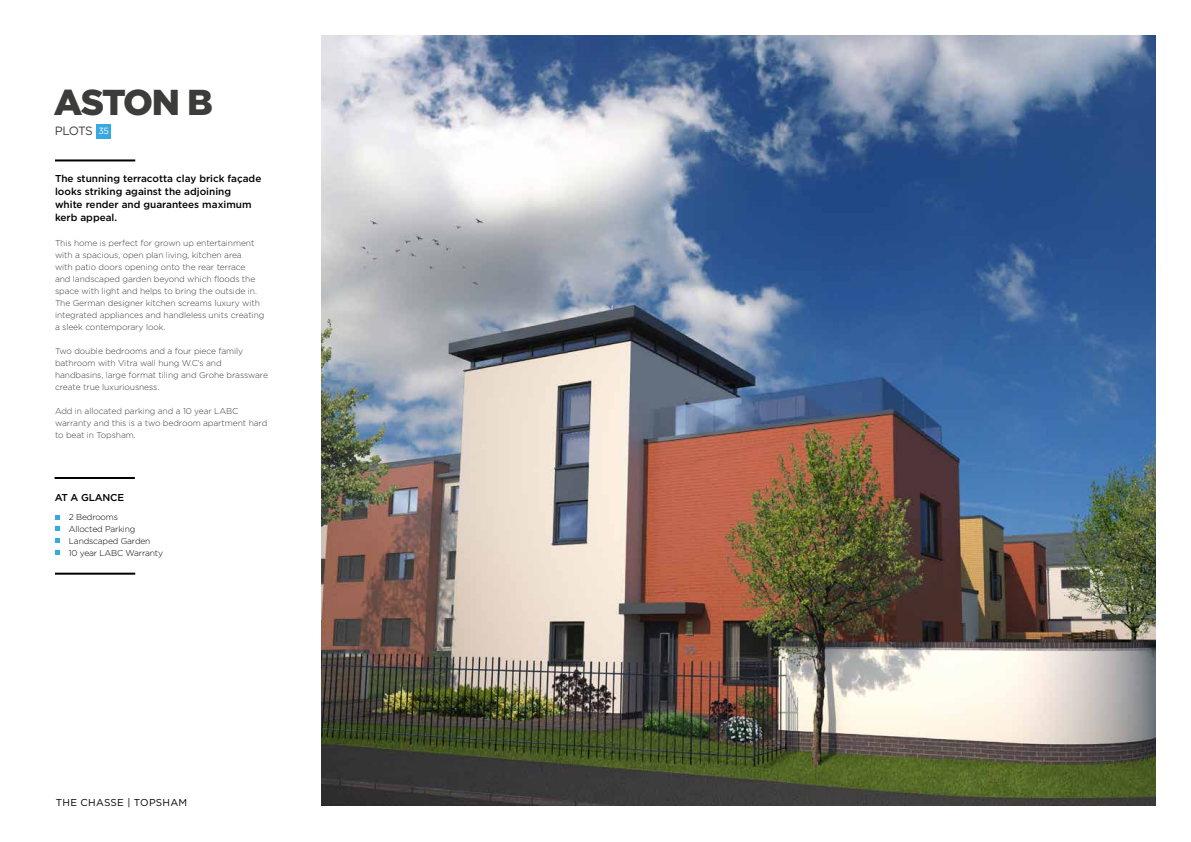
<style>
.page{position:relative;width:1191px;height:842px;background:#fff}
.page>*{position:absolute;margin:0;border:0;box-sizing:border-box;transform-origin:0 0}
.t1{font:900 36px "Gotham HTF";letter-spacing:-.055em;color:#3c3c3b}
.t2{font:12px "Gotham HTF";letter-spacing:-.07em;color:#3c3c3b}
.t3{font:500 10px/13px "Gotham HTF";color:#000}
.t4{font:10px "Gotham HTF";letter-spacing:.025em;color:#000}
.t5{font:500 10px "Gotham HTF";letter-spacing:-.02em;color:#000}
.t6{font:300 8.5px/12px "Gotham HTF";letter-spacing:-.01em;color:#3c3c3b}
.t7{font:300 8.5px/12px "Gotham HTF";letter-spacing:-.02em;color:#000}
.s1{font-size:9px;color:#fff}
</style>
<div class="page">
<div style="left:97px;top:124px;width:14px;height:14px;background:#36a9e1"></div>
<img style="left:321px;top:36px;width:834px;height:769px">
<hr style="left:55px;top:159px;width:80px;height:2px;background:#000">
<hr style="left:55px;top:477px;width:80px;height:2px;background:#000">
<hr style="left:55px;top:573px;width:80px;height:2px;background:#000">
<svg style="left:55px;top:515px;width:5px;height:4px"></svg>
<svg style="left:55px;top:526px;width:5px;height:5px"></svg>
<svg style="left:55px;top:538px;width:5px;height:5px"></svg>
<svg style="left:55px;top:550px;width:5px;height:5px"></svg>
<h1 class="t1" style="left:54px;top:81px;width:160px">ASTON B</h1>
<h2 class="t2" style="left:55px;top:124px;width:56px">PLOTS <span class="s1">35</span></h2>
<p class="t3" style="left:55px;top:172px;width:208px">The stunning terracotta clay brick façade looks striking against the adjoining<br>white render and guarantees maximum kerb appeal.</p>
<p class="t6" style="left:55px;top:237px;width:211px">This home is perfect for grown up entertainment with a spacious, open plan living, kitchen area<br>with patio doors opening onto the rear terrace<br>and landscaped garden beyond which floods the space with light and helps to bring the outside in.<br>The German designer kitchen screams luxury with integrated appliances and handleless units creating a sleek contemporary look.</p>
<p class="t6" style="left:55px;top:345px;width:214px">Two double bedrooms and a four piece family bathroom with Vitra wall hung W.C’s and handbasins, large format tiling and Grohe brassware create true luxuriousness.</p>
<p class="t6" style="left:55px;top:405px;width:214px">Add in allocated parking and a 10 year LABC warranty and this is a two bedroom apartment hard to beat in Topsham.</p>
<p class="t5" style="left:55px;top:492px;width:71px">AT A GLANCE</p>
<p class="t7" style="left:69px;top:511px;width:96px;text-indent:-14px">• 2 Bedrooms<br>Allocted Parking<br>Landscaped Garden<br>10 year LABC Warranty</p>
<p class="t4" style="left:56px;top:797px;width:133px">THE CHASSE | TOPSHAM</p>
</div>
